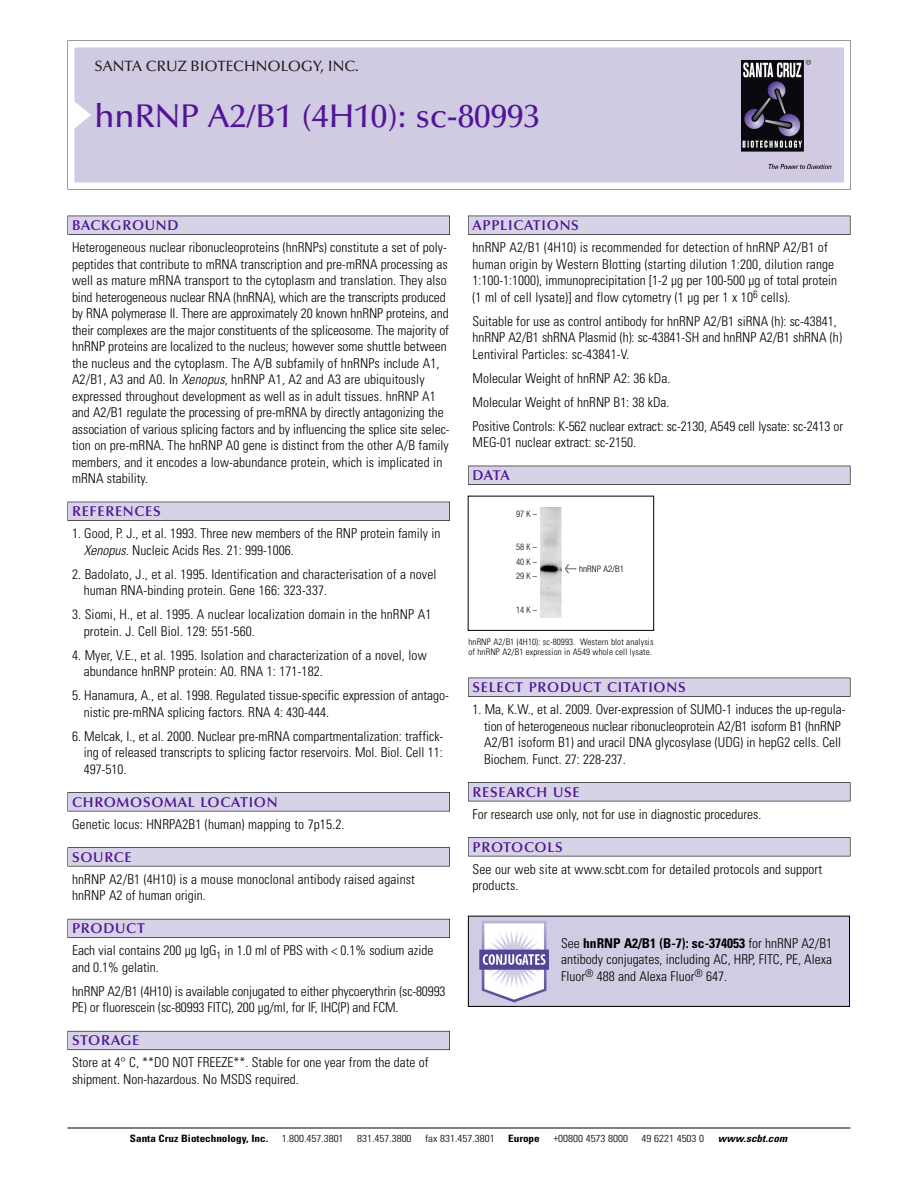
<style>
.page{position:relative;width:918px;height:1188px;background:#fff}
.page>*{position:absolute;margin:0;border:0;box-sizing:border-box;transform-origin:0 0}
.t1{font:500 33px "Optima";color:#511695}
.t2{font:500 15px "Optima";color:#231f20}
.t3{font:600 14.25px "Optima";letter-spacing:.05em;color:#511695}
.t4{font:300 condensed 13.5px/16.5px "Univers";color:#000}
.t5{font:300 condensed 10.2px "Univers";color:#000;scale:1.1 1}
.t6{font:700 condensed 10.2px "Univers";color:#000;scale:1.1 1}
.t7{font:italic 700 condensed 10.2px "Univers";letter-spacing:.005em;color:#000;scale:1.1 1}
.t8{font:300 condensed 9px/10.5px "Univers";letter-spacing:.015em;color:#000}
.t9{font:300 condensed 9px/15px "Helvetica Neue";letter-spacing:.015em;color:#000;scale:.95 1}
.t10{font:300 condensed 9px "Helvetica Neue";letter-spacing:.015em;color:#000}
.s1{font-style:italic}
.s2{font-family:"Meta Plus";font-weight:400;font-stretch:normal;font-size:10.5px}
.s3{font-weight:700}
</style>
<div class="page">
<svg style="left:68px;top:40px;width:783px;height:149px"></svg>
<div style="left:74px;top:47px;width:770px;height:135px;background:#d1cae3"></div>
<img style="left:741px;top:60px;width:90px;height:108px">
<div style="left:68px;top:216px;width:382px;height:19px;background:#525155"></div>
<div style="left:68px;top:216px;width:381px;height:18px;background:#d7d3e7"></div>
<div style="left:68px;top:502px;width:382px;height:19px;background:#515055"></div>
<div style="left:68px;top:502px;width:381px;height:18px;background:#d7d3e7"></div>
<div style="left:68px;top:792px;width:382px;height:19px;background:#545357"></div>
<div style="left:68px;top:793px;width:381px;height:18px;background:#d7d3e7"></div>
<div style="left:68px;top:847px;width:382px;height:19px;background:#575759"></div>
<div style="left:68px;top:848px;width:381px;height:18px;background:#d7d3e7"></div>
<div style="left:68px;top:919px;width:382px;height:19px;background:#5b5a62"></div>
<div style="left:68px;top:919px;width:381px;height:18px;background:#d7d3e7"></div>
<div style="left:68px;top:1031px;width:382px;height:19px;background:#66646e"></div>
<div style="left:68px;top:1031px;width:381px;height:18px;background:#d7d3e7"></div>
<div style="left:468px;top:216px;width:382px;height:19px;background:#525155"></div>
<div style="left:468px;top:216px;width:382px;height:18px;background:#d7d3e7"></div>
<div style="left:468px;top:466px;width:382px;height:19px;background:#515055"></div>
<div style="left:468px;top:466px;width:382px;height:18px;background:#d7d3e7"></div>
<div style="left:468px;top:678px;width:382px;height:19px;background:#525155"></div>
<div style="left:468px;top:678px;width:382px;height:18px;background:#d7d3e7"></div>
<div style="left:468px;top:782px;width:382px;height:19px;background:#525155"></div>
<div style="left:468px;top:783px;width:382px;height:18px;background:#d7d3e7"></div>
<div style="left:468px;top:837px;width:382px;height:19px;background:#545357"></div>
<div style="left:468px;top:838px;width:382px;height:18px;background:#d7d3e7"></div>
<hr style="left:68px;top:1128px;width:782px;height:1px;background:#000">
<div style="left:468px;top:496px;width:186px;height:135px;border:1px solid #000"></div>
<img style="left:540px;top:508px;width:21px;height:109px">
<img style="left:470px;top:918px;width:378px;height:87px">
<div style="left:468px;top:916px;width:382px;height:91px;border:1px solid #000"></div>
<p class="t2" style="left:94px;top:61px;width:266px">SANTA CRUZ BIOTECHNOLOGY, INC.</p>
<h1 class="t1" style="left:94px;top:103px;width:447px">hnRNP A2/B1 (4H10): sc-80993</h1>
<p class="t3" style="left:72px;top:219px;width:108px">BACKGROUND</p>
<p class="t4" style="left:72px;top:240px;width:379px">Heterogeneous nuclear ribonucleoproteins (hnRNPs) constitute a set of poly&shy;peptides that contribute to mRNA transcription and pre-mRNA processing as well as mature mRNA transport to the cytoplasm and translation. They also bind heterogeneous nuclear RNA (hnRNA), which are the transcripts produced by RNA polymerase II. There are approximately 20 known hnRNP proteins, and their complexes are the major constituents of the spliceosome. The majority of hnRNP proteins are localized to the nucleus; however some shuttle between the nucleus and the cytoplasm. The A/B subfamily of hnRNPs include A1, A2/B1, A3 and A0. In <span class="s1">Xenopus</span>, hnRNP A1, A2 and A3 are ubiquitously expressed throughout development as well as in adult tissues. hnRNP A1 and A2/B1 regulate the processing of pre-mRNA by directly antagonizing the association of various splicing factors and by influencing the splice site selec&shy;tion on pre-mRNA. The hnRNP A0 gene is distinct from the other A/B family members, and it encodes a low-abundance protein, which is implicated in mRNA stability.</p>
<p class="t3" style="left:72px;top:506px;width:90px">REFERENCES</p>
<p class="t4" style="left:84px;top:526px;width:358px;text-indent:-12px">1. Good, P. J., et al. 1993. Three new members of the RNP protein family in<br><span class="s1">Xenopus</span>. Nucleic Acids Res. 21: 999-1006.</p>
<p class="t4" style="left:84px;top:567px;width:354px;text-indent:-12px">2. Badolato, J., et al. 1995. Identification and characterisation of a novel human RNA-binding protein. Gene 166: 323-337.</p>
<p class="t4" style="left:84px;top:607px;width:349px;text-indent:-12px">3. Siomi, H., et al. 1995. A nuclear localization domain in the hnRNP A1 protein. J. Cell Biol. 129: 551-560.</p>
<p class="t4" style="left:84px;top:648px;width:345px;text-indent:-12px">4. Myer, V.E., et al. 1995. Isolation and characterization of a novel, low abundance hnRNP protein: A0. RNA 1: 171-182.</p>
<p class="t4" style="left:84px;top:688px;width:367px;text-indent:-12px">5. Hanamura, A., et al. 1998. Regulated tissue-specific expression of antago&shy;nistic pre-mRNA splicing factors. RNA 4: 430-444.</p>
<p class="t4" style="left:84px;top:729px;width:361px;text-align:justify;text-indent:-12px">6. Melcak, I., et al. 2000. Nuclear pre-mRNA compartmentalization: traffick&shy;ing of released transcripts to splicing factor reservoirs. Mol. Biol. Cell 11:<br>497-510.</p>
<p class="t3" style="left:72px;top:796px;width:207px">CHROMOSOMAL LOCATION</p>
<p class="t4" style="left:72px;top:817px;width:274px">Genetic locus: HNRPA2B1 (human) mapping to 7p15.2.</p>
<p class="t3" style="left:72px;top:851px;width:61px">SOURCE</p>
<p class="t4" style="left:72px;top:872px;width:344px">hnRNP A2/B1 (4H10) is a mouse monoclonal antibody raised against hnRNP A2 of human origin.</p>
<p class="t3" style="left:72px;top:923px;width:74px">PRODUCT</p>
<p class="t4" style="left:72px;top:943px;width:363px">Each vial contains 200 µg IgG<sub>1</sub> in 1.0 ml of PBS with &lt; 0.1% sodium azide and 0.1% gelatin.</p>
<p class="t4" style="left:72px;top:984px;width:375px">hnRNP A2/B1 (4H10) is available conjugated to either phycoerythrin (sc-80993<br>PE) or fluorescein (sc-80993 FITC), 200 µg/ml, for IF, IHC(P) and FCM.</p>
<p class="t3" style="left:72px;top:1035px;width:69px">STORAGE</p>
<p class="t4" style="left:72px;top:1055px;width:358px">Store at 4° C, **DO NOT FREEZE**. Stable for one year from the date of shipment. Non-hazardous. No MSDS required.</p>
<p class="t3" style="left:473px;top:219px;width:108px">APPLICATIONS</p>
<p class="t4" style="left:473px;top:240px;width:366px">hnRNP A2/B1 (4H10) is recommended for detection of hnRNP A2/B1 of human origin by Western Blotting (starting dilution 1:200, dilution range 1:100-1:1000), immunoprecipitation [1-2 µg per 100-500 µg of total protein (1 ml of cell lysate)] and flow cytometry (1 µg per 1 x 10<sup>6</sup> cells).</p>
<p class="t4" style="left:473px;top:314px;width:371px">Suitable for use as control antibody for hnRNP A2/B1 siRNA (h): sc-43841, hnRNP A2/B1 shRNA Plasmid (h): sc-43841-SH and hnRNP A2/B1 shRNA (h)<br>Lentiviral Particles: sc-43841-V.</p>
<p class="t4" style="left:473px;top:367px;width:372px;line-height:24px">Molecular Weight of hnRNP A2: 36 kDa.<br>Molecular Weight of hnRNP B1: 38 kDa.<br>Positive Controls: K-562 nuclear extract: sc-2130, A549 cell lysate: sc-2413 or</p>
<p class="t4" style="left:473px;top:435px;width:165px">MEG-01 nuclear extract: sc-2150.</p>
<p class="t3" style="left:473px;top:470px;width:39px">DATA</p>
<p class="t9" style="left:516px;top:507px;width:24px">97K–</p>
<p class="t9" style="left:516px;top:540px;width:24px">58K–<br>40K–</p>
<p class="t9" style="left:516px;top:569px;width:24px">29K–</p>
<p class="t9" style="left:516px;top:603px;width:24px">14K–</p>
<p class="t10" style="left:565px;top:565px;width:61px"><span class="s2">&lt;</span> hnRNP A2/B1</p>
<p class="t8" style="left:468px;top:637px;width:187px">hnRNP A2/B1 (4H10): sc-80993. Western blot analysis of hnRNP A2/B1 expression in A549 whole cell lysate.</p>
<p class="t3" style="left:473px;top:681px;width:215px">SELECT PRODUCT CITATIONS</p>
<p class="t4" style="left:484px;top:702px;width:363px;text-indent:-12px">1. Ma, K.W., et al. 2009. Over-expression of SUMO-1 induces the up-regula&shy;tion of heterogeneous nuclear ribonucleoprotein A2/B1 isoform B1 (hnRNP A2/B1 isoform B1) and uracil DNA glycosylase (UDG) in hepG2 cells. Cell Biochem. Funct. 27: 228-237.</p>
<p class="t3" style="left:473px;top:786px;width:109px">RESEARCH USE</p>
<p class="t4" style="left:473px;top:807px;width:290px">For research use only, not for use in diagnostic procedures.</p>
<p class="t3" style="left:473px;top:841px;width:92px">PROTOCOLS</p>
<p class="t4" style="left:473px;top:862px;width:351px">See our web site at www.scbt.com for detailed protocols and support products.</p>
<p class="t4" style="left:561px;top:936px;width:273px;text-align:justify">See <span class="s3">hnRNP A2/B1 (B-7): sc-374053</span> for hnRNP A2/B1 antibody conjugates, including AC, HRP, FITC, PE, Alexa Fluor<sup>®</sup> 488 and Alexa Fluor<sup>®</sup> 647.</p>
<p class="t6" style="left:130px;top:1135px;width:127px">Santa Cruz Biotechnology, Inc.</p>
<p class="t5" style="left:282px;top:1135px;width:58px">1.800.457.3801</p>
<p class="t5" style="left:357px;top:1135px;width:51px">831.457.3800</p>
<p class="t5" style="left:425px;top:1135px;width:65px">fax 831.457.3801</p>
<p class="t6" style="left:508px;top:1135px;width:30px">Europe</p>
<p class="t5" style="left:553px;top:1135px;width:69px">+00800 4573 8000</p>
<p class="t5" style="left:642px;top:1135px;width:58px">49 6221 4503 0</p>
<p class="t7" style="left:718px;top:1135px;width:64px">www.scbt.com</p>
</div>
